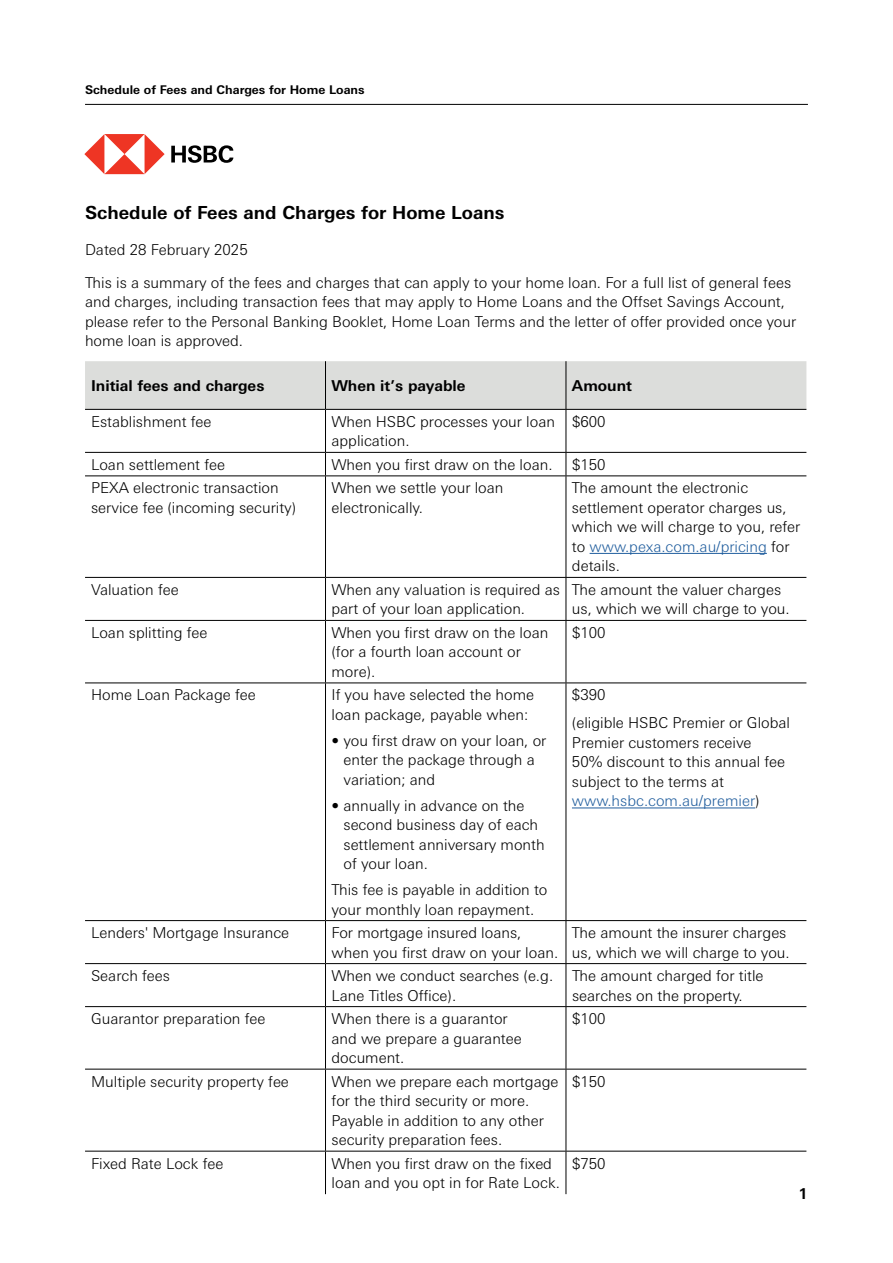
<style>
.page{position:relative;width:893px;height:1263px;background:#fff}
.page>*{position:absolute;margin:0;border:0;box-sizing:border-box;transform-origin:0 0}
.t1{font:700 18px "Univers Nextfor HSBC";color:#000}
.t2{font:300 15px/19.5px "Univers Nextfor HSBC";color:#000}
.t3{font:700 15px "Univers Nextfor HSBC";color:#000}
.t4{font:700 12px "Univers Nextfor HSBC";color:#000}
.s1{color:#215e9e}
</style>
<div class="page">
<hr style="left:85px;top:104px;width:723px;height:1px;background:#000">
<div style="left:85px;top:361px;width:721px;height:48px;background:#dcdddb"></div>
<hr style="left:325px;top:361px;width:1px;height:48px;background:#000">
<hr style="left:566px;top:361px;width:1px;height:48px;background:#000">
<hr style="left:85px;top:409px;width:240px;height:1px;background:#000">
<hr style="left:325px;top:409px;width:241px;height:1px;background:#000">
<hr style="left:325px;top:410px;width:1px;height:42px;background:#000">
<hr style="left:566px;top:409px;width:240px;height:1px;background:#000">
<hr style="left:566px;top:410px;width:1px;height:42px;background:#000">
<hr style="left:85px;top:452px;width:240px;height:1px;background:#000">
<hr style="left:325px;top:452px;width:241px;height:1px;background:#000">
<svg style="left:325px;top:453px;width:1px;height:22px"></svg>
<hr style="left:566px;top:452px;width:240px;height:1px;background:#000">
<svg style="left:566px;top:453px;width:1px;height:22px"></svg>
<hr style="left:85px;top:475px;width:240px;height:1px;background:#000">
<hr style="left:325px;top:475px;width:241px;height:1px;background:#000">
<hr style="left:325px;top:476px;width:1px;height:101px;background:#000">
<hr style="left:566px;top:475px;width:240px;height:1px;background:#000">
<hr style="left:566px;top:476px;width:1px;height:101px;background:#000">
<hr style="left:85px;top:577px;width:240px;height:1px;background:#000">
<hr style="left:325px;top:577px;width:241px;height:1px;background:#000">
<hr style="left:325px;top:578px;width:1px;height:42px;background:#000">
<hr style="left:566px;top:577px;width:240px;height:1px;background:#000">
<hr style="left:566px;top:578px;width:1px;height:42px;background:#000">
<hr style="left:85px;top:620px;width:240px;height:1px;background:#000">
<hr style="left:325px;top:620px;width:241px;height:1px;background:#000">
<hr style="left:325px;top:621px;width:1px;height:61px;background:#000">
<hr style="left:566px;top:620px;width:240px;height:1px;background:#000">
<hr style="left:566px;top:621px;width:1px;height:61px;background:#000">
<hr style="left:85px;top:682px;width:240px;height:1px;background:#000">
<hr style="left:325px;top:682px;width:241px;height:1px;background:#000">
<hr style="left:325px;top:683px;width:1px;height:237px;background:#000">
<hr style="left:566px;top:682px;width:240px;height:1px;background:#000">
<hr style="left:566px;top:683px;width:1px;height:237px;background:#000">
<hr style="left:85px;top:920px;width:240px;height:1px;background:#000">
<hr style="left:325px;top:920px;width:241px;height:1px;background:#000">
<hr style="left:325px;top:921px;width:1px;height:42px;background:#000">
<hr style="left:566px;top:920px;width:240px;height:1px;background:#000">
<hr style="left:566px;top:921px;width:1px;height:42px;background:#000">
<hr style="left:85px;top:963px;width:240px;height:1px;background:#000">
<hr style="left:325px;top:963px;width:241px;height:1px;background:#000">
<hr style="left:325px;top:964px;width:1px;height:42px;background:#000">
<hr style="left:566px;top:963px;width:240px;height:1px;background:#000">
<hr style="left:566px;top:964px;width:1px;height:42px;background:#000">
<hr style="left:85px;top:1006px;width:240px;height:1px;background:#000">
<hr style="left:325px;top:1006px;width:241px;height:1px;background:#000">
<hr style="left:325px;top:1007px;width:1px;height:62px;background:#000">
<hr style="left:566px;top:1006px;width:240px;height:1px;background:#000">
<hr style="left:566px;top:1007px;width:1px;height:62px;background:#000">
<hr style="left:85px;top:1069px;width:240px;height:1px;background:#000">
<hr style="left:325px;top:1069px;width:241px;height:1px;background:#000">
<hr style="left:325px;top:1069px;width:1px;height:82px;background:#000">
<hr style="left:566px;top:1069px;width:240px;height:1px;background:#000">
<hr style="left:566px;top:1069px;width:1px;height:82px;background:#000">
<hr style="left:85px;top:1151px;width:240px;height:1px;background:#000">
<hr style="left:325px;top:1151px;width:241px;height:1px;background:#000">
<hr style="left:325px;top:1151px;width:1px;height:43px;background:#000">
<hr style="left:566px;top:1151px;width:240px;height:1px;background:#000">
<hr style="left:566px;top:1151px;width:1px;height:43px;background:#000">
<hr style="left:590px;top:553px;width:177px;height:1px;background:#215e9e">
<hr style="left:572px;top:807px;width:183px;height:1px;background:#215e9e">
<svg style="left:84px;top:134px;width:81px;height:40px"></svg>
<svg style="left:171px;top:145px;width:62px;height:18px"></svg>
<p class="t4" style="left:85px;top:81px;width:281px">Schedule of Fees and Charges for Home Loans</p>
<p class="t1" style="left:85px;top:200px;width:421px">Schedule of Fees and Charges for Home Loans</p>
<p class="t2" style="left:85px;top:239px;width:164px">Dated 28 February 2025</p>
<p class="t2" style="left:85px;top:271px;width:713px">This is a summary of the fees and charges that can apply to your home loan. For a full list of general fees and charges, including transaction fees that may apply to Home Loans and the Offset Savings Account, please refer to the Personal Banking Booklet, Home Loan Terms and the letter of offer provided once your home loan is approved.</p>
<p class="t3" style="left:91px;top:375px;width:175px">Initial fees and charges</p>
<p class="t3" style="left:331px;top:375px;width:136px">When it’s payable</p>
<p class="t3" style="left:572px;top:375px;width:62px">Amount</p>
<p class="t2" style="left:91px;top:411px;width:122px">Establishment fee</p>
<p class="t2" style="left:332px;top:411px;width:225px">When HSBC processes your loan application.</p>
<p class="t2" style="left:572px;top:411px;width:35px">$600</p>
<p class="t2" style="left:91px;top:454px;width:136px">Loan settlement fee</p>
<p class="t2" style="left:332px;top:454px;width:223px">When you first draw on the loan.</p>
<p class="t2" style="left:572px;top:454px;width:35px">$150</p>
<p class="t2" style="left:91px;top:477px;width:207px">PEXA electronic transaction service fee (incoming security)</p>
<p class="t2" style="left:332px;top:477px;width:173px">When we settle your loan electronically.</p>
<p class="t2" style="left:572px;top:477px;width:230px">The amount the electronic settlement operator charges us, which we will charge to you, refer to <span class="s1">www.pexa.com.au/pricing</span> for details.</p>
<p class="t2" style="left:91px;top:579px;width:89px">Valuation fee</p>
<p class="t2" style="left:331px;top:579px;width:230px">When any valuation is required as part of your loan application.</p>
<p class="t2" style="left:572px;top:579px;width:219px">The amount the valuer charges us, which we will charge to you.</p>
<p class="t2" style="left:91px;top:622px;width:118px">Loan splitting fee</p>
<p class="t2" style="left:332px;top:622px;width:218px">When you first draw on the loan (for a fourth loan account or more).</p>
<p class="t2" style="left:572px;top:622px;width:35px">$100</p>
<p class="t2" style="left:91px;top:684px;width:166px">Home Loan Package fee</p>
<p class="t2" style="left:332px;top:684px;width:204px">If you have selected the home loan package, payable when:</p>
<p class="t2" style="left:343px;top:730px;width:204px;text-indent:-12px">• you first draw on your loan, or enter the package through a variation; and</p>
<p class="t2" style="left:343px;top:795px;width:203px;text-indent:-12px">• annually in advance on the second business day of each settlement anniversary month of your loan.</p>
<p class="t2" style="left:332px;top:879px;width:217px">This fee is payable in addition to your monthly loan repayment.</p>
<p class="t2" style="left:572px;top:680px;width:220px;line-height:28px">$390<br>(eligible HSBC Premier or Global</p>
<p class="t2" style="left:572px;top:732px;width:215px">Premier customers receive<br>50% discount to this annual fee subject to the terms at <span class="s1">www.hsbc.com.au/premier</span>)</p>
<p class="t2" style="left:91px;top:922px;width:200px">Lenders' Mortgage Insurance</p>
<p class="t2" style="left:331px;top:922px;width:228px">For mortgage insured loans, when you first draw on your loan.</p>
<p class="t2" style="left:572px;top:922px;width:219px">The amount the insurer charges us, which we will charge to you.</p>
<p class="t2" style="left:91px;top:965px;width:81px">Search fees</p>
<p class="t2" style="left:332px;top:965px;width:223px">When we conduct searches (e.g.<br>Lane Titles Office).</p>
<p class="t2" style="left:572px;top:965px;width:193px">The amount charged for title searches on the property.</p>
<p class="t2" style="left:91px;top:1008px;width:176px">Guarantor preparation fee</p>
<p class="t2" style="left:332px;top:1008px;width:192px">When there is a guarantor and we prepare a guarantee document.</p>
<p class="t2" style="left:572px;top:1008px;width:35px">$100</p>
<p class="t2" style="left:91px;top:1070px;width:199px">Multiple security property fee</p>
<p class="t2" style="left:332px;top:1070px;width:228px">When we prepare each mortgage for the third security or more.<br>Payable in addition to any other security preparation fees.</p>
<p class="t2" style="left:572px;top:1070px;width:35px">$150</p>
<p class="t2" style="left:91px;top:1152px;width:134px">Fixed Rate Lock fee</p>
<p class="t2" style="left:332px;top:1152px;width:230px">When you first draw on the fixed loan and you opt in for Rate Lock.</p>
<p class="t2" style="left:572px;top:1152px;width:35px">$750</p>
<p class="t3" style="left:798px;top:1183px;width:11px">1</p>
</div>
